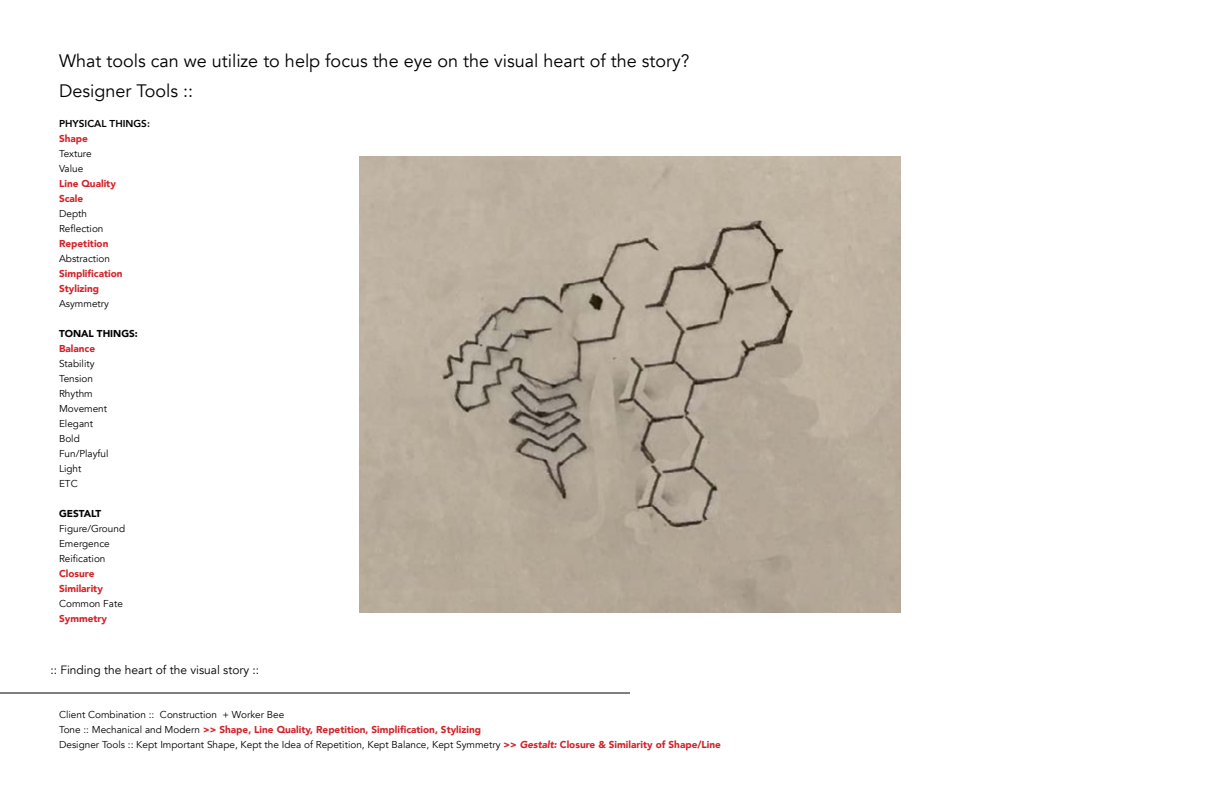
<style>
.page{position:relative;width:1224px;height:792px;background:#fff}
.page>*{position:absolute;margin:0;border:0;box-sizing:border-box;transform-origin:0 0}
.t1{font:18px/30px "Avenir";color:#000}
.t2{font:12px "Avenir";color:#000}
.t3{font:10px/15px "Avenir";color:#000}
.t4{font:900 10px/15px "Avenir";color:#d2232a}
.t5{font:900 10px "Avenir";color:#000}
.t6{font:800 10px "Avenir";color:#000}
.s1{font-weight:900;color:#d2232a}
.s2{font-weight:900;font-style:italic;color:#d2232a}
</style>
<div class="page">
<hr style="left:0;top:693px;width:630px;height:1px;background:#000">
<img style="left:360px;top:157px;width:540px;height:456px">
<h1 class="t1" style="left:59px;top:46px;width:632px">What tools can we utilize to help focus the eye on the visual heart of the story?<br>Designer Tools ::</h1>
<p class="t6" style="left:59px;top:116px;width:92px">PHYSICAL THINGS:</p>
<p class="t4" style="left:59px;top:131px;width:30px">Shape</p>
<p class="t3" style="left:59px;top:146px;width:34px">Texture<br>Value</p>
<p class="t4" style="left:59px;top:176px;width:58px">Line Quality<br>Scale</p>
<p class="t3" style="left:59px;top:206px;width:46px">Depth<br>Reflection</p>
<p class="t4" style="left:59px;top:236px;width:51px">Repetition</p>
<p class="t3" style="left:59px;top:251px;width:53px">Abstraction</p>
<p class="t4" style="left:59px;top:266px;width:65px">Simplification<br>Stylizing</p>
<p class="t3" style="left:59px;top:296px;width:51px">Asymmetry</p>
<p class="t5" style="left:59px;top:325px;width:80px">TONAL THINGS:</p>
<p class="t4" style="left:59px;top:341px;width:38px">Balance</p>
<p class="t3" style="left:59px;top:356px;width:51px">Stability<br>Tension<br>Rhythm<br>Movement<br>Elegant<br>Bold<br>Fun/Playful<br>Light<br>ETC</p>
<p class="t5" style="left:59px;top:505px;width:44px">GESTALT</p>
<p class="t3" style="left:59px;top:521px;width:68px">Figure/Ground<br>Emergence<br>Reification</p>
<p class="t4" style="left:59px;top:566px;width:45px">Closure<br>Similarity</p>
<p class="t3" style="left:59px;top:596px;width:65px">Common Fate</p>
<p class="t4" style="left:59px;top:611px;width:50px">Symmetry</p>
<p class="t2" style="left:50px;top:662px;width:210px">:: Finding the heart of the visual story ::</p>
<p class="t3" style="left:59px;top:708px;width:663px">Client Combination :: Construction + Worker Bee<br>Tone :: Mechanical and Modern <span class="s1">&gt;&gt; Shape, Line Quality, Repetition, Simplification, Stylizing<br></span>Designer Tools :: Kept Important Shape, Kept the Idea of Repetition, Kept Balance, Kept Symmetry <span class="s1">&gt;&gt;</span> <span class="s2">Gestalt:</span> <span class="s1">Closure &amp; Similarity of Shape/Line</span></p>
</div>
